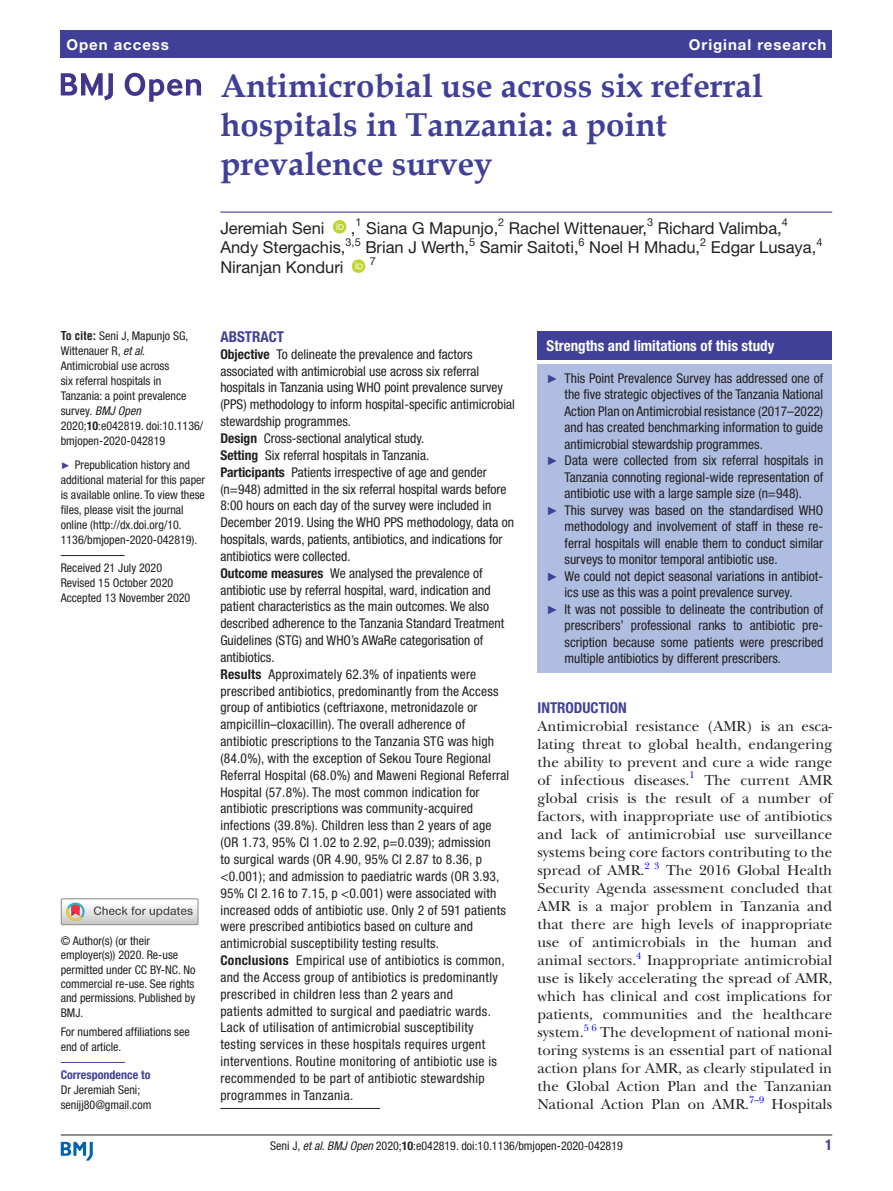
<style>
.page{position:relative;width:893px;height:1191px;background:#fff}
.page>*{position:absolute;margin:0;border:0;box-sizing:border-box;transform-origin:0 0}
.t1{font:700 33px/39px "Book Antiqua";color:#414099}
.t2{font:16.5px "Helvetica Neue LT Std";color:#231f20}
.t3{font:15px/18px "New Baskerville";color:#231f20;text-align:justify}
.t4{font:700 condensed 15px "Helvetica Neue LT Std";color:#fff}
.t5{font:700 15px "Helvetica Neue LT Std";letter-spacing:.065em;color:#fff}
.t6{font:700 condensed 15px "Helvetica Neue LT Std";color:#414099}
.t7{font:condensed 13.5px/16.8px "Helvetica Neue LT Std";color:#231f20}
.t8{font:condensed 12px/15px "Helvetica Neue LT Std";color:#231f20}
.t9{font:700 condensed 12px "Helvetica Neue LT Std";color:#414099}
.t10{font:10.95px "Helvetica Neue LT Std";color:#231f20}
.t11{font:9.9px "New Baskerville";color:#00f}
.s1{font-family:"Helvetica LT Std";font-weight:700}
.s2{font-style:italic}
.s3{font-weight:700}
.s4{font-family:"Arial";font-stretch:normal;font-size:9.75px;color:#414099}
.s5{font-family:"Arial";font-stretch:normal;font-size:12px;color:#414099}
</style>
<div class="page">
<hr style="left:61px;top:1134px;width:771px;height:1px;background:#231f20">
<svg style="left:61px;top:1141px;width:32px;height:19px"></svg>
<div style="left:61px;top:31px;width:771px;height:27px;background:#414099"></div>
<hr style="left:220px;top:211px;width:612px;height:2px;background:#414099">
<svg style="left:333px;top:220px;width:13px;height:14px"></svg>
<svg style="left:352px;top:259px;width:13px;height:14px"></svg>
<hr style="left:61px;top:555px;width:64px;height:1px;background:#231f20">
<hr style="left:61px;top:1062px;width:64px;height:1px;background:#414099">
<svg style="left:61px;top:73px;width:52px;height:27px"></svg>
<svg style="left:125px;top:73px;width:76px;height:29px"></svg>
<div style="left:61px;top:898px;width:138px;height:27px;border:1px solid #969090"></div>
<svg style="left:61px;top:898px;width:137px;height:26px"></svg>
<hr style="left:220px;top:1108px;width:160px;height:1px;background:#231f20">
<div style="left:538px;top:331px;width:294px;height:29px;background:#414099"></div>
<div style="left:538px;top:364px;width:294px;height:308px;background:#afbde1"></div>
<p class="t5" style="left:66px;top:35px;width:104px">Open access</p>
<p class="t5" style="left:689px;top:35px;width:139px">Original research</p>
<h1 class="t1" style="left:220px;top:66px;width:544px">Antimicrobial use across six referral hospitals in Tanzania: a point prevalence survey</h1>
<p class="t2" style="left:220px;top:218px;width:106px">Jeremiah Seni</p>
<p class="t2" style="left:351px;top:218px;width:6px">,</p>
<p class="t10" style="left:356px;top:216px;width:8px">1</p>
<p class="t2" style="left:366px;top:218px;width:134px">Siana G Mapunjo,</p>
<p class="t10" style="left:498px;top:216px;width:8px">2</p>
<p class="t2" style="left:509px;top:218px;width:140px">Rachel Wittenauer,</p>
<p class="t10" style="left:647px;top:216px;width:8px">3</p>
<p class="t2" style="left:658px;top:218px;width:126px">Richard Valimba,</p>
<p class="t10" style="left:782px;top:216px;width:8px">4</p>
<p class="t2" style="left:220px;top:237px;width:127px">Andy Stergachis,</p>
<p class="t10" style="left:346px;top:235px;width:17px">3,5</p>
<p class="t2" style="left:365px;top:237px;width:105px">Brian J Werth,</p>
<p class="t10" style="left:469px;top:235px;width:8px">5</p>
<p class="t2" style="left:480px;top:237px;width:100px">Samir Saitoti,</p>
<p class="t10" style="left:579px;top:235px;width:8px">6</p>
<p class="t2" style="left:589px;top:237px;width:112px">Noel H Mhadu,</p>
<p class="t10" style="left:700px;top:235px;width:8px">2</p>
<p class="t2" style="left:711px;top:237px;width:107px">Edgar Lusaya,</p>
<p class="t10" style="left:816px;top:235px;width:8px">4</p>
<p class="t2" style="left:220px;top:257px;width:125px">Niranjan Konduri</p>
<p class="t10" style="left:370px;top:255px;width:8px">7</p>
<p class="t8" style="left:61px;top:328px;width:144px"><span class="s1">To cite:</span> Seni J, Mapunjo SG,<br>Wittenauer R, <span class="s2">et al</span>.<br>Antimicrobial use across<br>six referral hospitals in<br>Tanzania: a point prevalence survey. <span class="s2">BMJ Open<br></span>2020;<span class="s3">10</span>:e042819. doi:10.1136/ bmjopen-2020-042819</p>
<p class="t8" style="left:61px;top:457px;width:146px"><span class="s4">►</span> Prepublication history and additional material for this paper is available online. To view these files, please visit the journal online (http://dx.doi.org/10.<br>1136/bmjopen-2020-042819).</p>
<p class="t8" style="left:61px;top:560px;width:131px">Received 21 July 2020<br>Revised 15 October 2020<br>Accepted 13 November 2020</p>
<p class="t8" style="left:61px;top:933px;width:136px;line-height:14.4px">© Author(s) (or their employer(s)) 2020. Re-use permitted under CC BY-NC. No commercial re-use. See rights and permissions. Published by<br>BMJ.</p>
<p class="t8" style="left:61px;top:1024px;width:130px">For numbered affiliations see end of article.</p>
<p class="t9" style="left:61px;top:1067px;width:91px">Correspondence to</p>
<p class="t8" style="left:61px;top:1082px;width:92px">Dr Jeremiah Seni; senijj80@gmail.com</p>
<p class="t6" style="left:220px;top:327px;width:65px">ABSTRACT</p>
<p class="t7" style="left:220px;top:345px;width:296px"><span class="s3">Objective</span> To delineate the prevalence and factors associated with antimicrobial use across six referral hospitals in Tanzania using WHO point prevalence survey (PPS) methodology to inform hospital-specific antimicrobial stewardship programmes.<br><span class="s3">Design</span> Cross-sectional analytical study.<br><span class="s3">Setting</span> Six referral hospitals in Tanzania.<br><span class="s3">Participants</span> Patients irrespective of age and gender (n=948) admitted in the six referral hospital wards before 8:00 hours on each day of the survey were included in December 2019. Using the WHO PPS methodology, data on hospitals, wards, patients, antibiotics, and indications for antibiotics were collected.<br><span class="s3">Outcome measures</span> We analysed the prevalence of antibiotic use by referral hospital, ward, indication and patient characteristics as the main outcomes. We also described adherence to the Tanzania Standard Treatment Guidelines (STG) and WHO’s AWaRe categorisation of antibiotics.<br><span class="s3">Results</span> Approximately 62.3% of inpatients were prescribed antibiotics, predominantly from the Access group of antibiotics (ceftriaxone, metronidazole or ampicillin–cloxacillin). The overall adherence of antibiotic prescriptions to the Tanzania STG was high (84.0%), with the exception of Sekou Toure Regional Referral Hospital (68.0%) and Maweni Regional Referral Hospital (57.8%). The most common indication for antibiotic prescriptions was community-acquired infections (39.8%). Children less than 2 years of age<br>(OR 1.73, 95% CI 1.02 to 2.92, p=0.039); admission<br>to surgical wards (OR 4.90, 95% CI 2.87 to 8.36, p &lt;0.001); and admission to paediatric wards (OR 3.93, 95% CI 2.16 to 7.15, p &lt;0.001) were associated with increased odds of antibiotic use. Only 2 of 591 patients were prescribed antibiotics based on culture and antimicrobial susceptibility testing results.<br><span class="s3">Conclusions</span> Empirical use of antibiotics is common, and the Access group of antibiotics is predominantly prescribed in children less than 2 years and<br>patients admitted to surgical and paediatric wards.<br>Lack of utilisation of antimicrobial susceptibility<br>testing services in these hospitals requires urgent interventions. Routine monitoring of antibiotic use is recommended to be part of antibiotic stewardship programmes in Tanzania.</p>
<p class="t4" style="left:547px;top:336px;width:229px">Strengths and limitations of this study</p>
<p class="t7" style="left:547px;top:369px;width:278px"><span class="s5">►</span> This Point Prevalence Survey has addressed one of</p>
<p class="t7" style="left:565px;top:386px;width:260px">the five strategic objectives of the Tanzania National</p>
<p class="t7" style="left:565px;top:402px;width:260px">Action Plan on Antimicrobial resistance (2017–2022)</p>
<p class="t7" style="left:565px;top:419px;width:260px">and has created benchmarking information to guide</p>
<p class="t7" style="left:565px;top:435px;width:200px">antimicrobial stewardship programmes.</p>
<p class="t7" style="left:547px;top:452px;width:278px"><span class="s5">►</span> Data were collected from six referral hospitals in</p>
<p class="t7" style="left:565px;top:468px;width:260px">Tanzania connoting regional-wide representation of</p>
<p class="t7" style="left:565px;top:485px;width:239px">antibiotic use with a large sample size (n=948).</p>
<p class="t7" style="left:547px;top:501px;width:278px"><span class="s5">►</span> This survey was based on the standardised WHO</p>
<p class="t7" style="left:565px;top:518px;width:260px">methodology and involvement of staff in these re-</p>
<p class="t7" style="left:565px;top:534px;width:260px">ferral hospitals will enable them to conduct similar</p>
<p class="t7" style="left:565px;top:551px;width:215px">surveys to monitor temporal antibiotic use.</p>
<p class="t7" style="left:547px;top:567px;width:278px"><span class="s5">►</span> We could not depict seasonal variations in antibiot-</p>
<p class="t7" style="left:565px;top:584px;width:230px">ics use as this was a point prevalence survey.</p>
<p class="t7" style="left:547px;top:600px;width:278px"><span class="s5">►</span> It was not possible to delineate the contribution of</p>
<p class="t7" style="left:565px;top:617px;width:260px">prescribers’ professional ranks to antibiotic pre-</p>
<p class="t7" style="left:565px;top:633px;width:260px">scription because some patients were prescribed</p>
<p class="t7" style="left:565px;top:650px;width:218px">multiple antibiotics by different prescribers.</p>
<p class="t6" style="left:538px;top:699px;width:91px">INTRODUCTION</p>
<p class="t3" style="left:538px;top:717px;width:296px">Antimicrobial resistance (AMR) is an esca&shy;lating threat to global health, endangering the ability to prevent and cure a wide range of infectious diseases.</p>
<p class="t11" style="left:689px;top:769px;width:7px">1</p>
<p class="t3" style="left:538px;top:771px;width:296px;text-indent:167px">The current AMR global crisis is the result of a number of factors, with inappropriate use of antibiotics and lack of antimicrobial use surveillance systems being core factors contributing to the spread of AMR.</p>
<p class="t11" style="left:645px;top:859px;width:16px">2 3</p>
<p class="t3" style="left:538px;top:861px;width:296px;text-indent:128px">The 2016 Global Health Security Agenda assessment concluded that AMR is a major problem in Tanzania and that there are high levels of inappropriate use of antimicrobials in the human and animal sectors.</p>
<p class="t11" style="left:636px;top:949px;width:7px">4</p>
<p class="t3" style="left:538px;top:951px;width:296px;text-indent:110px">Inappropriate antimicrobial use is likely accelerating the spread of AMR, which has clinical and cost implications for patients, communities and the healthcare system.<sup>5</sup> <sup>6</sup> The development of national moni&shy;toring systems is an essential part of national action plans for AMR, as clearly stipulated in the Global Action Plan and the Tanzanian National Action Plan on AMR.</p>
<p class="t11" style="left:749px;top:1093px;width:17px">7–9</p>
<p class="t3" style="left:772px;top:1095px;width:62px">Hospitals</p>
<p class="t8" style="left:270px;top:1137px;width:354px">Seni J, <span class="s2">et al</span>. <span class="s2">BMJ Open</span> 2020;<span class="s3">10</span>:e042819. doi:10.1136/bmjopen-2020-042819</p>
<p class="t6" style="left:825px;top:1135px;width:9px">1</p>
</div>
